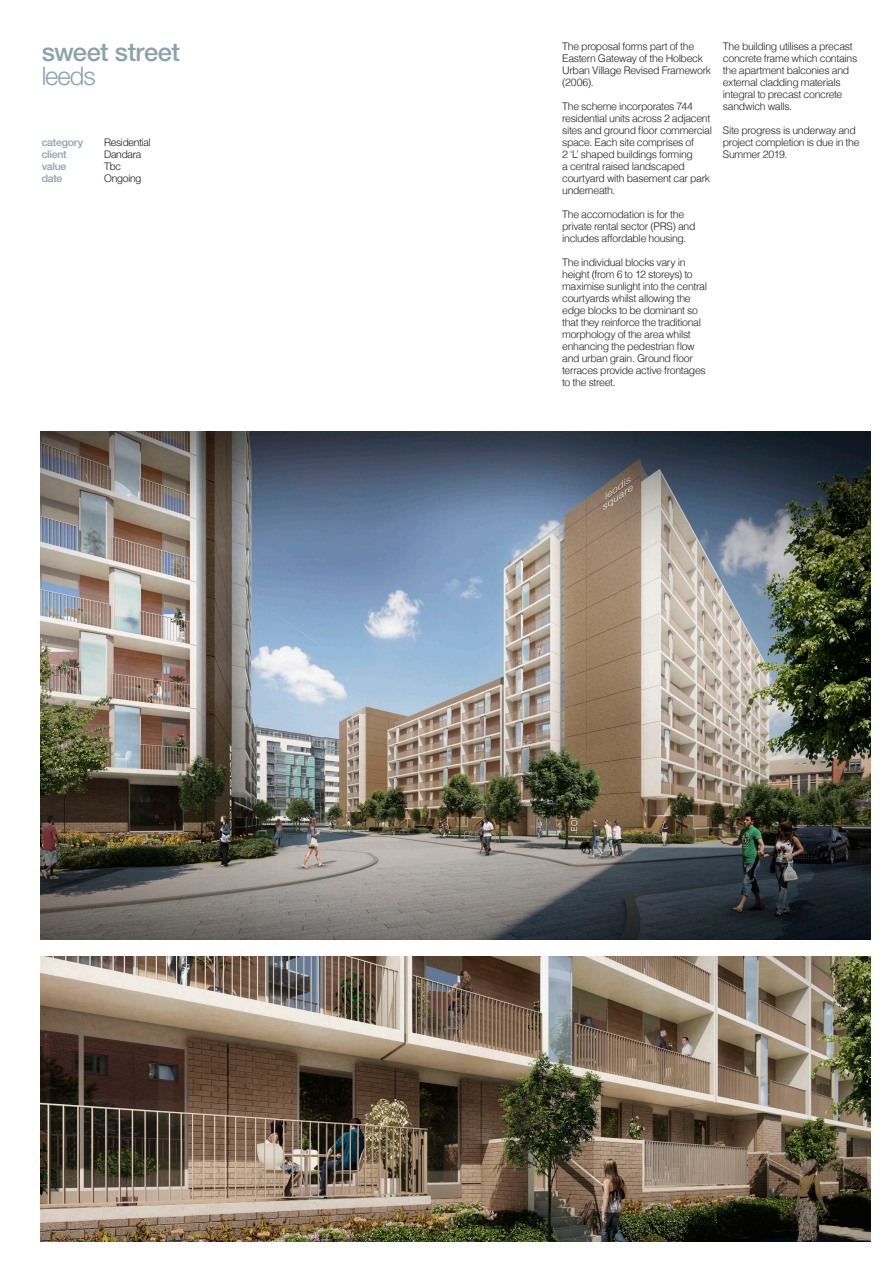
<style>
.page{position:relative;width:893px;height:1263px;background:#fff}
.page>*{position:absolute;margin:0;border:0;box-sizing:border-box;transform-origin:0 0}
.t1{font:500 25.5px "Helvetica Neue LT Std";letter-spacing:-.025em;color:#8da2ad}
.t2{font:300 25.5px "Helvetica Neue LT Std";letter-spacing:-.04em;color:#8da2ad}
.t3{font:300 10.5px/12px "Helvetica LT";letter-spacing:-.03em;color:#231f20}
.t4{font:300 10.5px "Helvetica Neue LT Std";letter-spacing:-.02em;color:#231f20}
.t5{font:500 10.5px "Helvetica Neue LT Std";letter-spacing:-.02em;color:#8da2ad}
</style>
<div class="page">
<img style="left:40px;top:432px;width:830px;height:508px">
<img style="left:40px;top:957px;width:830px;height:285px">
<p class="t1" style="left:42px;top:37px;width:140px">sweet street</p>
<p class="t2" style="left:42px;top:60px;width:55px">leeds</p>
<p class="t5" style="left:42px;top:136px;width:43px">category</p>
<p class="t4" style="left:104px;top:136px;width:48px">Residential</p>
<p class="t5" style="left:42px;top:148px;width:27px">client</p>
<p class="t4" style="left:104px;top:148px;width:39px">Dandara</p>
<p class="t5" style="left:42px;top:160px;width:26px">value</p>
<p class="t4" style="left:104px;top:160px;width:18px">Tbc</p>
<p class="t5" style="left:42px;top:172px;width:22px">date</p>
<p class="t4" style="left:104px;top:172px;width:39px">Ongoing</p>
<p class="t3" style="left:562px;top:40px;width:150px">The proposal forms part of the<br>Eastern Gateway of the Holbeck<br>Urban Village Revised Framework (2006).</p>
<p class="t3" style="left:562px;top:100px;width:151px">The scheme incorporates 744 residential units across 2 adjacent sites and ground floor commercial space. Each site comprises of<br>2 ‘L’ shaped buildings forming<br>a central raised landscaped courtyard with basement car park underneath.</p>
<p class="t3" style="left:562px;top:208px;width:135px">The accomodation is for the private rental sector (PRS) and includes affordable housing.</p>
<p class="t3" style="left:562px;top:256px;width:146px">The individual blocks vary in height (from 6 to 12 storeys) to maximise sunlight into the central courtyards whilst allowing the edge blocks to be dominant so</p>
<p class="t3" style="left:562px;top:316px;width:145px">that they reinforce the traditional morphology of the area whilst enhancing the pedestrian flow and urban grain. Ground floor terraces provide active frontages to the street.</p>
<p class="t3" style="left:723px;top:40px;width:136px">The building utilises a precast concrete frame which contains the apartment balconies and external cladding materials integral to precast concrete sandwich walls.</p>
<p class="t3" style="left:723px;top:124px;width:138px">Site progress is underway and project completion is due in the<br>Summer 2019.</p>
</div>
